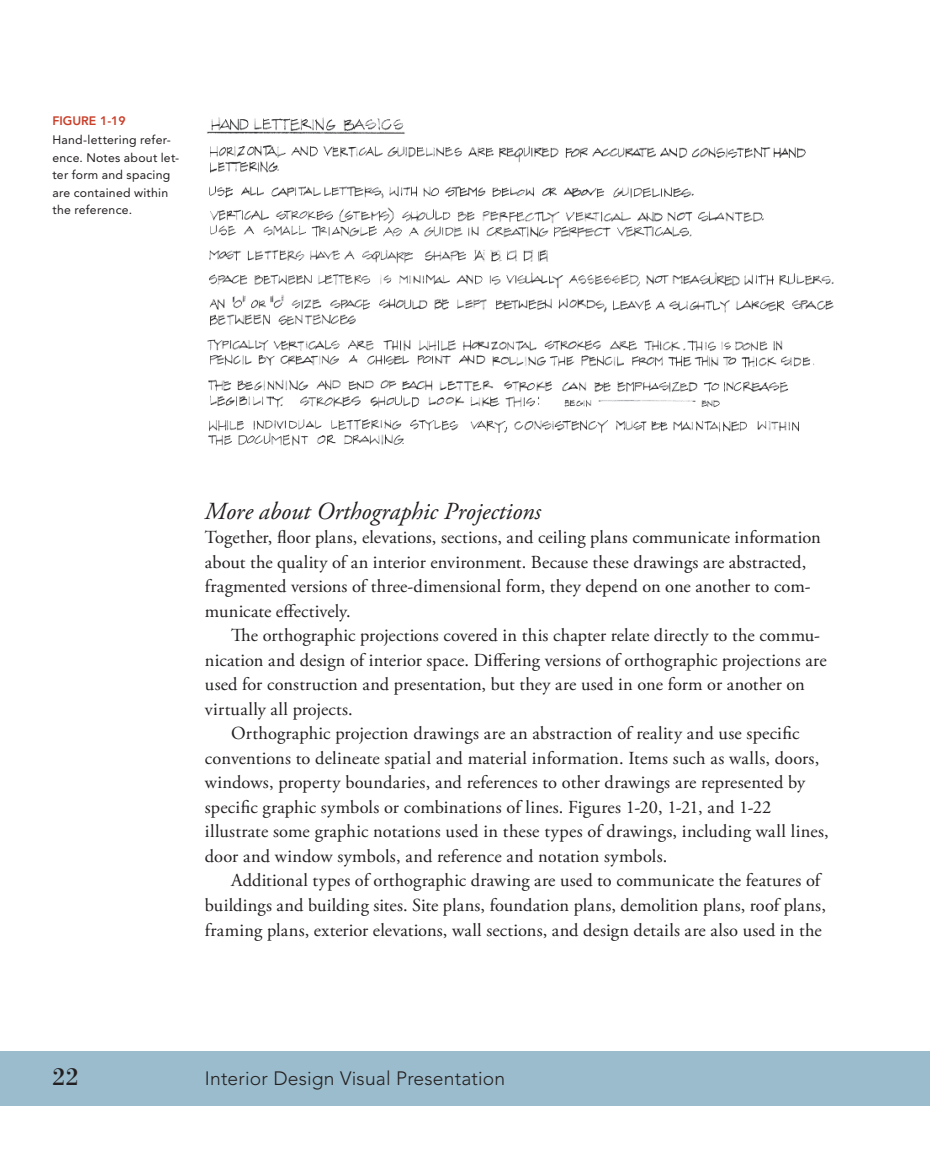
<style>
.page{position:relative;width:930px;height:1166px;background:#fff}
.page>*{position:absolute;margin:0;border:0;box-sizing:border-box;transform-origin:0 0}
.t1{font:26.25px "Bodoni Std";color:#231f20}
.t2{font:italic 24.5px "Adobe Garamond Pro";color:#231f20}
.t3{font:300 19.25px "Avenir LT Std";letter-spacing:.01em;color:#231f20}
.t4{font:18.38px/24.5px "Adobe Garamond Pro";color:#231f20}
.t5{font:12.25px/17.5px "Avenir LT Std";letter-spacing:.02em;color:#231f20}
.t6{font:800 12.25px "Avenir LT Std";color:#c9402b}
</style>
<div class="page">
<div style="left:0;top:1051px;width:929px;height:55px;background:#9bbccc"></div>
<hr style="left:929px;top:1051px;width:1px;height:55px;background:#9bbccc">
<img style="left:207px;top:117px;width:627px;height:329px">
<p class="t6" style="left:52px;top:113px;width:75px">FIGURE 1-19</p>
<p class="t5" style="left:52px;top:131px;width:128px">Hand-lettering refer&shy;ence. Notes about let&shy;ter form and spacing are contained within the reference.</p>
<h2 class="t2" style="left:205px;top:496px;width:337px">More about Orthographic Projections</h2>
<p class="t4" style="left:205px;top:526px;width:617px">Together, floor plans, elevations, sections, and ceiling plans communicate information about the quality of an interior environment. Because these drawings are abstracted, fragmented versions of three-dimensional form, they depend on one another to com&shy;municate effectively.</p>
<p class="t4" style="left:205px;top:624px;width:623px;text-indent:26px">The orthographic projections covered in this chapter relate directly to the commu&shy;nication and design of interior space. Differing versions of orthographic projections are used for construction and presentation, but they are used in one form or another on virtually all projects.</p>
<p class="t4" style="left:205px;top:722px;width:625px;text-indent:26px">Orthographic projection drawings are an abstraction of reality and use specific conventions to delineate spatial and material information. Items such as walls, doors, windows, property boundaries, and references to other drawings are represented by specific graphic symbols or combinations of lines. Figures 1-20, 1-21, and 1-22 illustrate some graphic notations used in these types of drawings, including wall lines, door and window symbols, and reference and notation symbols.</p>
<p class="t4" style="left:205px;top:869px;width:622px;text-indent:26px">Additional types of orthographic drawing are used to communicate the features of buildings and building sites. Site plans, foundation plans, demolition plans, roof plans, framing plans, exterior elevations, wall sections, and design details are also used in the</p>
<h1 class="t1" style="left:52px;top:1060px;width:28px">22</h1>
<p class="t3" style="left:205px;top:1066px;width:302px">Interior Design Visual Presentation</p>
</div>
